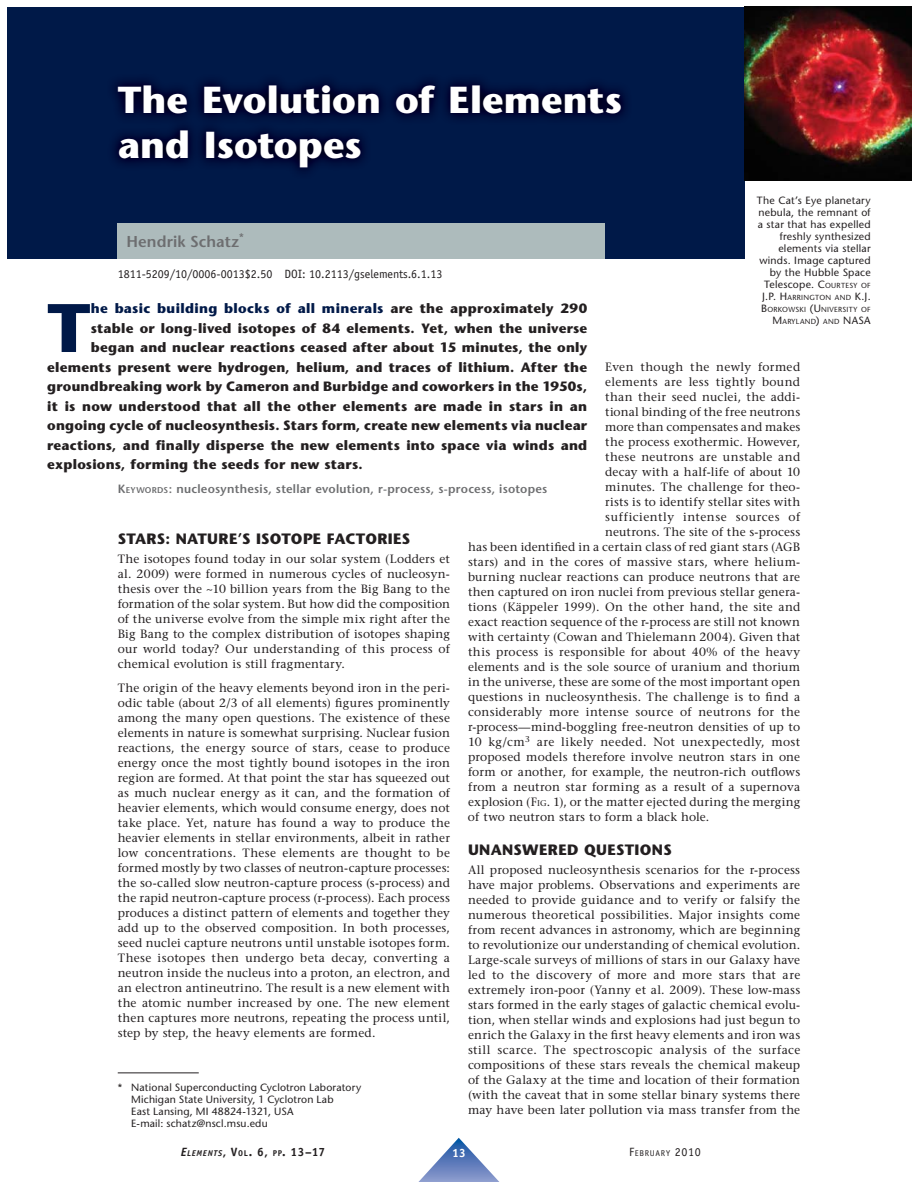
<style>
.page{position:relative;width:918px;height:1188px;background:#fff}
.page>*{position:absolute;margin:0;border:0;box-sizing:border-box;transform-origin:0 0}
.t1{font:700 68.4px "Stone Sans";color:#001948}
.t2{font:700 37.5px/45px "Stone Sans";letter-spacing:.005em;color:#fff}
.t3{font:600 15.75px "Stone Sans";letter-spacing:.01em;color:#6d6e70}
.t4{font:700 15px "Stone Sans";letter-spacing:.02em;color:#231f20}
.t5{font:700 13.5px "Stone Sans";letter-spacing:.015em;color:#231f20}
.t6{font:700 13.5px "Stone Sans";letter-spacing:.025em;color:#001948}
.t7{font:12px/15px "Stone Serif";letter-spacing:.02em;color:#231f20;text-align:justify}
.t8{font:600 12px "Stone Sans";letter-spacing:.02em;color:#6d6e70}
.t9{font:12px "Officina Sans";color:#231f20}
.t10{font:12px "Stone Serif";letter-spacing:.04em;color:#231f20}
.t11{font:12px "Stone Serif";letter-spacing:.045em;color:#231f20}
.t12{font:700 12px "Officina Sans";color:#231f20}
.t13{font:700 12px "Officina Sans";color:#fff}
.t14{font:10.5px/12px "Stone Sans";letter-spacing:.02em;color:#231f20}
.t15{font:8.4px "Officina Sans";letter-spacing:.08em;color:#231f20}
.t16{font:7.35px/12px "Stone Sans";letter-spacing:.04em;color:#231f20;text-align:right}
.s1{font-size:7.35px}
.s2{font-size:10.5px}
.s3{color:#231f20}
.s4{font-size:8.4px}
.s5{font-style:italic}
.s6{font-style:italic;font-size:8.4px}
.s7{font-size:12px}
</style>
<div class="page">
<svg style="left:419px;top:1138px;width:80px;height:43px"></svg>
<div style="left:7px;top:7px;width:738px;height:252px;background:#001948"></div>
<div style="left:118px;top:223px;width:487px;height:36px;background:#adbbbc"></div>
<img style="left:745px;top:7px;width:166px;height:174px">
<hr style="left:118px;top:1072px;width:81px;height:1px;background:#231f20">
<h2 class="t2" style="left:118px;top:82px;width:506px">The Evolution of Elements and Isotopes</h2>
<p class="t14" style="left:757px;top:196px;width:115px;text-align:right">The Cat’s Eye planetary nebula, the remnant of a star that has expelled freshly synthesized elements via stellar winds. Image captured by the Hubble Space<br>Telescope. C<span class="s1">OURTESY OF</span></p>
<p class="t16" style="left:761px;top:292px;width:111px"><span class="s2">J.P. H</span>ARRINGTON AND <span class="s2">K.J.<br>B</span>ORKOWSKI <span class="s2">(U</span>NIVERSITY OF<br><span class="s2">M</span>ARYLAND<span class="s2">)</span> AND <span class="s2">NASA</span></p>
<h3 class="t3" style="left:126px;top:235px;width:119px">Hendrik Schatz<sup>*</sup></h3>
<p class="t9" style="left:118px;top:270px;width:326px">1811-5209/10/0006-0013$2.50 DOI: 10.2113/gselements.6.1.13</p>
<h1 class="t1" style="left:47px;top:302px;width:45px">T</h1>
<p class="t6" style="left:91px;top:303px;width:498px">he basic building blocks of all minerals <span class="s3">are the approximately 290</span></p>
<p class="t5" style="left:91px;top:323px;width:498px">stable or long-lived isotopes of 84 elements. Yet, when the universe</p>
<p class="t5" style="left:91px;top:342px;width:498px">began and nuclear reactions ceased after about 15 minutes, the only</p>
<p class="t5" style="left:47px;top:362px;width:541px">elements present were hydrogen, helium, and traces of lithium. After the</p>
<p class="t5" style="left:47px;top:381px;width:542px">groundbreaking work by Cameron and Burbidge and coworkers in the 1950s,</p>
<p class="t5" style="left:47px;top:401px;width:541px">it is now understood that all the other elements are made in stars in an</p>
<p class="t5" style="left:47px;top:420px;width:541px">ongoing cycle of nucleosynthesis. Stars form, create new elements via nuclear</p>
<p class="t5" style="left:47px;top:440px;width:541px">reactions, and finally disperse the new elements into space via winds and</p>
<p class="t5" style="left:47px;top:459px;width:317px">explosions, forming the seeds for new stars.</p>
<p class="t8" style="left:118px;top:484px;width:431px">K<span class="s4">EYWORDS</span>: nucleosynthesis, stellar evolution, r-process, s-process, isotopes</p>
<p class="t7" style="left:605px;top:361px;width:197px">Even though the newly formed</p>
<p class="t7" style="left:605px;top:376px;width:196px">elements are less tightly bound</p>
<p class="t7" style="left:605px;top:391px;width:196px">than their seed nuclei, the addi-</p>
<p class="t7" style="left:605px;top:406px;width:196px">tional binding of the free neutrons</p>
<p class="t7" style="left:605px;top:421px;width:196px">more than compensates and makes</p>
<p class="t7" style="left:605px;top:436px;width:196px">the process exothermic. However,</p>
<p class="t7" style="left:605px;top:451px;width:197px">these neutrons are unstable and</p>
<p class="t7" style="left:605px;top:466px;width:196px">decay with a half-life of about 10</p>
<p class="t7" style="left:605px;top:481px;width:197px">minutes. The challenge for theo-</p>
<p class="t7" style="left:605px;top:496px;width:197px">rists is to identify stellar sites with</p>
<p class="t11" style="left:605px;top:512px;width:196px">sufficiently intense sources of</p>
<p class="t7" style="left:605px;top:526px;width:196px">neutrons. The site of the s-process</p>
<p class="t7" style="left:468px;top:541px;width:334px">has been identified in a certain class of red giant stars (AGB</p>
<p class="t7" style="left:468px;top:556px;width:334px">stars) and in the cores of massive stars, where helium-</p>
<p class="t7" style="left:468px;top:571px;width:334px">burning nuclear reactions can produce neutrons that are</p>
<p class="t7" style="left:468px;top:586px;width:334px">then captured on iron nuclei from previous stellar genera-</p>
<p class="t7" style="left:468px;top:601px;width:334px">tions (Käppeler 1999). On the other hand, the site and</p>
<p class="t7" style="left:468px;top:616px;width:334px">exact reaction sequence of the r-process are still not known</p>
<p class="t7" style="left:468px;top:631px;width:334px">with certainty (Cowan and Thielemann 2004). Given that</p>
<p class="t7" style="left:468px;top:646px;width:334px">this process is responsible for about 40% of the heavy</p>
<p class="t7" style="left:468px;top:661px;width:334px">elements and is the sole source of uranium and thorium</p>
<p class="t7" style="left:468px;top:676px;width:334px">in the universe, these are some of the most important open</p>
<p class="t7" style="left:468px;top:691px;width:334px">questions in nucleosynthesis. The challenge is to find a</p>
<p class="t7" style="left:468px;top:706px;width:334px">considerably more intense source of neutrons for the</p>
<p class="t7" style="left:468px;top:721px;width:334px">r-process—mind-boggling free-neutron densities of up to</p>
<p class="t10" style="left:468px;top:737px;width:334px">10 kg/cm<sup>3</sup> are likely needed. Not unexpectedly, most</p>
<p class="t7" style="left:468px;top:751px;width:334px">proposed models therefore involve neutron stars in one</p>
<p class="t7" style="left:468px;top:766px;width:334px">form or another, for example, the neutron-rich outflows</p>
<p class="t7" style="left:468px;top:781px;width:334px">from a neutron star forming as a result of a supernova</p>
<p class="t7" style="left:468px;top:796px;width:334px">explosion (F<span class="s4">IG</span>. 1), or the matter ejected during the merging</p>
<p class="t7" style="left:468px;top:811px;width:243px">of two neutron stars to form a black hole.</p>
<p class="t4" style="left:468px;top:844px;width:205px">UNANSWERED QUESTIONS</p>
<p class="t7" style="left:468px;top:864px;width:334px">All proposed nucleosynthesis scenarios for the r-process have major problems. Observations and experiments are needed to provide guidance and to verify or falsify the numerous theoretical possibilities. Major insights come from recent advances in astronomy, which are beginning to revolutionize our understanding of chemical evolution.<br>Large-scale surveys of millions of stars in our Galaxy have led to the discovery of more and more stars that are extremely iron-poor (Yanny et al. 2009). These low-mass stars formed in the early stages of galactic chemical evolu&shy;tion, when stellar winds and explosions had just begun to enrich the Galaxy in the first heavy elements and iron was still scarce. The spectroscopic analysis of the surface compositions of these stars reveals the chemical makeup of the Galaxy at the time and location of their formation (with the caveat that in some stellar binary systems there may have been later pollution via mass transfer from the</p>
<p class="t4" style="left:118px;top:533px;width:294px">STARS: NATURE’S ISOTOPE FACTORIES</p>
<p class="t7" style="left:118px;top:553px;width:334px">The isotopes found today in our solar system (Lodders et al. 2009) were formed in numerous cycles of nucleosyn&shy;thesis over the ~10 billion years from the Big Bang to the formation of the solar system. But how did the composition of the universe evolve from the simple mix right after the Big Bang to the complex distribution of isotopes shaping our world today? Our understanding of this process of chemical evolution is still fragmentary.</p>
<p class="t7" style="left:118px;top:682px;width:334px">The origin of the heavy elements beyond iron in the peri&shy;odic table (about 2/3 of all elements) figures prominently among the many open questions. The existence of these elements in nature is somewhat surprising. Nuclear fusion reactions, the energy source of stars, cease to produce energy once the most tightly bound isotopes in the iron region are formed. At that point the star has squeezed out as much nuclear energy as it can, and the formation of heavier elements, which would consume energy, does not take place. Yet, nature has found a way to produce the heavier elements in stellar environments, albeit in rather low concentrations. These elements are thought to be formed mostly by two classes of neutron-capture processes: the so-called slow neutron-capture process (s-process) and the rapid neutron-capture process (r-process). Each process produces a distinct pattern of elements and together they add up to the observed composition. In both processes, seed nuclei capture neutrons until unstable isotopes form.<br>These isotopes then undergo beta decay, converting a neutron inside the nucleus into a proton, an electron, and an electron antineutrino. The result is a new element with the atomic number increased by one. The new element then captures more neutrons, repeating the process until, step by step, the heavy elements are formed.</p>
<p class="t14" style="left:131px;top:1083px;width:231px;text-indent:-13px">* National Superconducting Cyclotron Laboratory Michigan State University, 1 Cyclotron Lab<br>East Lansing, MI 48824-1321, USA<br>E-mail: schatz@nscl.msu.edu</p>
<p class="t12" style="left:181px;top:1147px;width:146px"><span class="s5">E</span><span class="s6">LEMENTS</span>, V<span class="s4">OL</span>. 6, <span class="s4">PP</span>. 13–17</p>
<p class="t13" style="left:452px;top:1149px;width:15px">13</p>
<p class="t15" style="left:629px;top:1150px;width:73px"><span class="s7">F</span>EBRUARY <span class="s7">2010</span></p>
</div>
